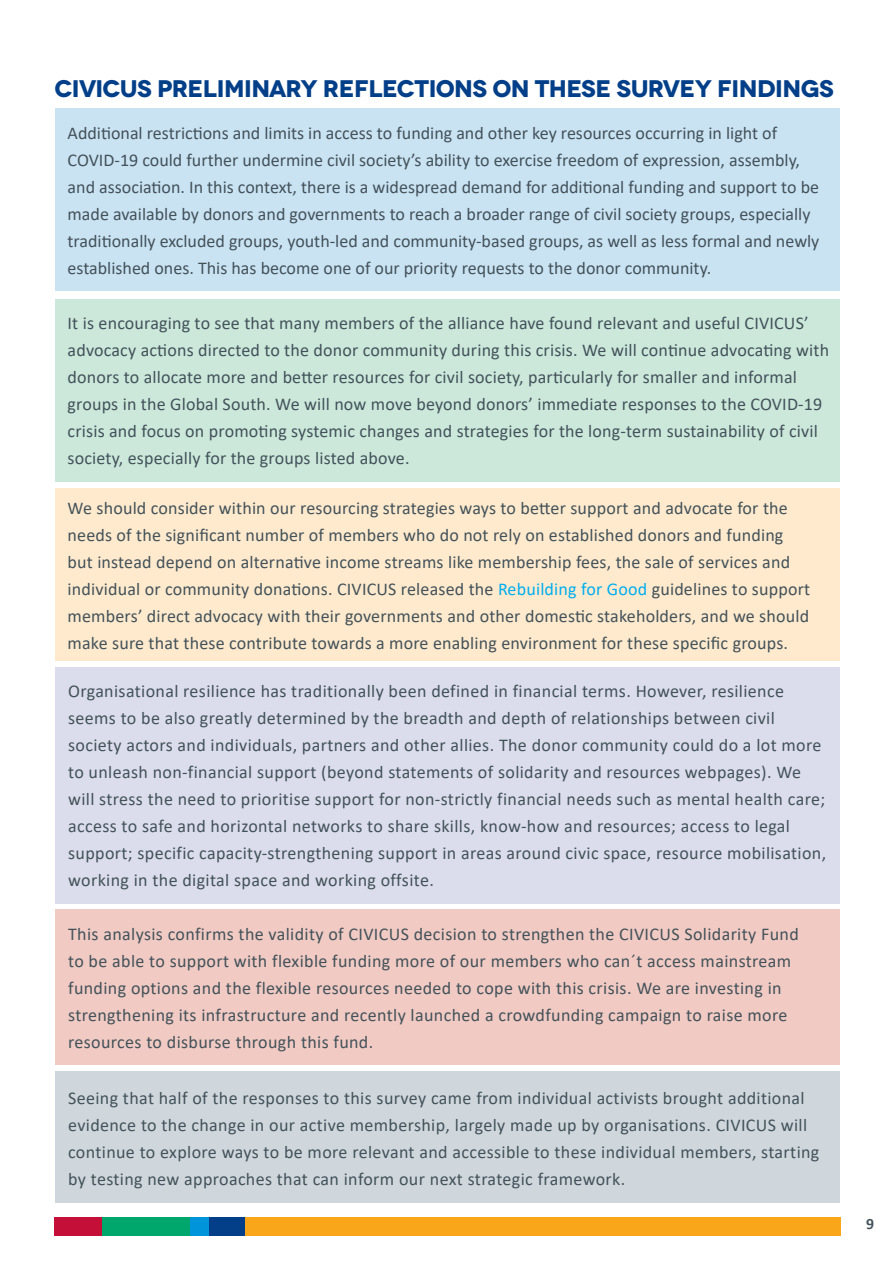
<style>
.page{position:relative;width:893px;height:1263px;background:#fff}
.page>*{position:absolute;margin:0;border:0;box-sizing:border-box;transform-origin:0 0}
.t1{font:700 24px "Novecentowide";letter-spacing:-.02em;color:#023f88}
.t2{font:18px/27px "Calibri";letter-spacing:.01em;color:#43525a}
.t3{font:700 15.75px "Calibri";color:#43525a}
.s1{color:#00aeef}
</style>
<div class="page">
<div style="left:245px;top:1217px;width:596px;height:18px;background:#faa61a"></div>
<div style="left:54px;top:1217px;width:48px;height:18px;background:#c41039"></div>
<div style="left:102px;top:1217px;width:88px;height:18px;background:#00a76d"></div>
<div style="left:190px;top:1217px;width:19px;height:18px;background:#0095da"></div>
<div style="left:209px;top:1217px;width:36px;height:18px;background:#023f88"></div>
<div style="left:55px;top:108px;width:785px;height:183px;background:#cae3f3"></div>
<div style="left:55px;top:488px;width:785px;height:173px;background:#ffeacd"></div>
<div style="left:55px;top:299px;width:785px;height:182px;background:#cbe8db"></div>
<div style="left:55px;top:667px;width:785px;height:236px;background:#dbddec"></div>
<div style="left:55px;top:910px;width:785px;height:155px;background:#f1cac3"></div>
<div style="left:55px;top:1071px;width:785px;height:132px;background:#cfd7dc"></div>
<h1 class="t1" style="left:55px;top:73px;width:781px">CIVICUS PRELIMINARY REFLECTIONS ON THESE SURVEY FINDINGS</h1>
<p class="t2" style="left:68px;top:119px;width:753px">Additional restrictions and limits in access to funding and other key resources occurring in light of COVID-19 could further undermine civil society’s ability to exercise freedom of expression, assembly, and association. In this context, there is a widespread demand for additional funding and support to be made available by donors and governments to reach a broader range of civil society groups, especially traditionally excluded groups, youth-led and community-based groups, as well as less formal and newly established ones. This has become one of our priority requests to the donor community.</p>
<p class="t2" style="left:68px;top:309px;width:763px">It is encouraging to see that many members of the alliance have found relevant and useful CIVICUS’ advocacy actions directed to the donor community during this crisis. We will continue advocating with donors to allocate more and better resources for civil society, particularly for smaller and informal groups in the Global South. We will now move beyond donors’ immediate responses to the COVID-19 crisis and focus on promoting systemic changes and strategies for the long-term sustainability of civil society, especially for the groups listed above.</p>
<p class="t2" style="left:68px;top:494px;width:744px">We should consider within our resourcing strategies ways to better support and advocate for the needs of the significant number of members who do not rely on established donors and funding but instead depend on alternative income streams like membership fees, the sale of services and individual or community donations. CIVICUS released the <span class="s1">Rebuilding for Good</span> guidelines to support members’ direct advocacy with their governments and other domestic stakeholders, and we should make sure that these contribute towards a more enabling environment for these specific groups.</p>
<p class="t2" style="left:68px;top:677px;width:759px">Organisational resilience has traditionally been defined in financial terms. However, resilience seems to be also greatly determined by the breadth and depth of relationships between civil society actors and individuals, partners and other allies. The donor community could do a lot more to unleash non-financial support (beyond statements of solidarity and resources webpages). We will stress the need to prioritise support for non-strictly financial needs such as mental health care; access to safe and horizontal networks to share skills, know-how and resources; access to legal support; specific capacity-strengthening support in areas around civic space, resource mobilisation, working in the digital space and working offsite.</p>
<p class="t2" style="left:68px;top:920px;width:732px">This analysis confirms the validity of CIVICUS decision to strengthen the CIVICUS Solidarity Fund to be able to support with flexible funding more of our members who can´t access mainstream funding options and the flexible resources needed to cope with this crisis. We are investing in strengthening its infrastructure and recently launched a crowdfunding campaign to raise more resources to disburse through this fund.</p>
<p class="t2" style="left:68px;top:1084px;width:753px">Seeing that half of the responses to this survey came from individual activists brought additional evidence to the change in our active membership, largely made up by organisations. CIVICUS will continue to explore ways to be more relevant and accessible to these individual members, starting by testing new approaches that can inform our next strategic framework.</p>
<p class="t3" style="left:866px;top:1213px;width:9px">9</p>
</div>
